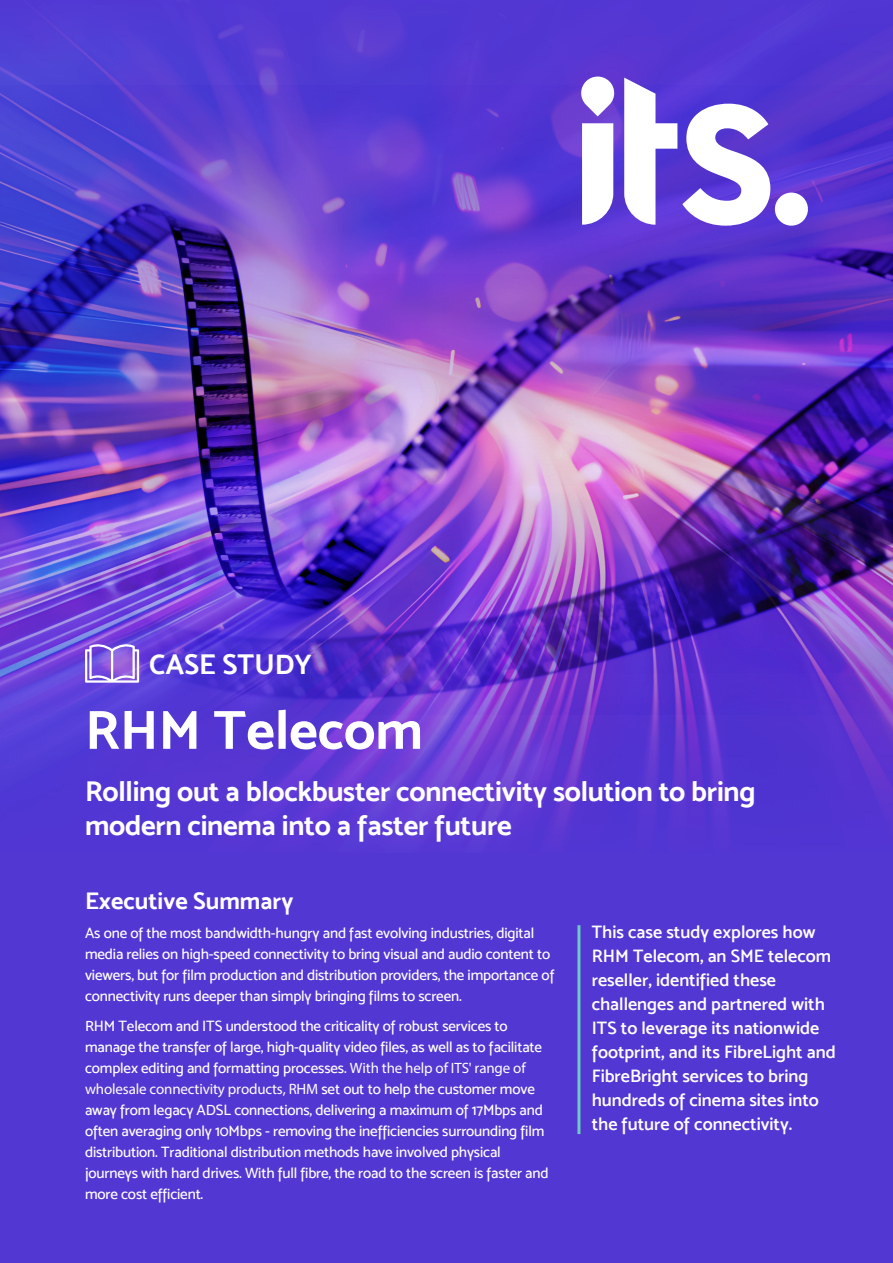
<style>
.page{position:relative;width:893px;height:1263px;background:#fff}
.page>*{position:absolute;margin:0;border:0;box-sizing:border-box;transform-origin:0 0}
.t1{font:55.5px "Mosk Bold 700";color:#fff}
.t2{font:28.65px "Mosk Bold 700";color:#fff}
.t3{font:28.5px/34.2px "Mosk Bold 700";letter-spacing:-.01em;color:#fff}
.WHITE_COPY{font:24px "Mosk Bold 700";color:#fff}
.QUOTE_WHITE{font:18px/24px "Mosk Semi Bold 600";color:#fff}
.WHITE_COPY-2{font:15px/21px "Mosk Medium 500";letter-spacing:-.01em;color:#fff}
.s1{font-family:"Myriad Pro"}
</style>
<div class="page">
<img style="left:0;top:0;width:893px;height:1263px">
<svg style="left:582px;top:123px;width:31px;height:102px"></svg>
<svg style="left:581px;top:77px;width:35px;height:39px"></svg>
<div style="left:775px;top:193px;width:33px;height:33px;background:#fff;border-radius:50%"></div>
<svg style="left:624px;top:78px;width:146px;height:148px"></svg>
<hr style="left:577px;top:925px;width:3px;height:209px;background:#70c9c1">
<svg style="left:85px;top:643px;width:54px;height:40px"></svg>
<p class="t2" style="left:149px;top:646px;width:164px">CASE STUDY</p>
<p class="t1" style="left:85px;top:696px;width:339px">RHM Telecom</p>
<p class="t3" style="left:85px;top:773px;width:672px">Rolling out a blockbuster connectivity solution to bring modern cinema into a faster future</p>
<p class="WHITE_COPY" style="left:85px;top:886px;width:210px">Executive Summary</p>
<p class="WHITE_COPY-2" style="left:85px;top:923px;width:471px">As one of the most bandwidth-hungry and fast evolving industries, digital media relies on high-speed connectivity to bring visual and audio content to viewers, but for film production and distribution providers, the importance of connectivity runs deeper than simply bringing films to screen.</p>
<p class="WHITE_COPY-2" style="left:85px;top:1015px;width:465px">RHM Telecom and ITS understood the criticality of robust services to manage the transfer of large, high-quality video files, as well as to facilitate complex editing and formatting processes. <span class="s1">With the help of ITS' range of wholesale connectivity products, RHM</span> set out to help the customer move away from legacy ADSL connections, delivering a maximum of 17Mbps and often averaging only 10Mbps - removing the inefficiencies surrounding film distribution. Traditional distribution methods have involved physical journeys with hard drives. With full fibre, the road to the screen is faster and more cost efficient.</p>
<p class="QUOTE_WHITE" style="left:592px;top:919px;width:246px">This case study explores how<br>RHM Telecom, an SME telecom reseller, identified these challenges and partnered with<br>ITS to leverage its nationwide footprint, and its FibreLight and<br>FibreBright services to bring hundreds of cinema sites into the future of connectivity.</p>
</div>
